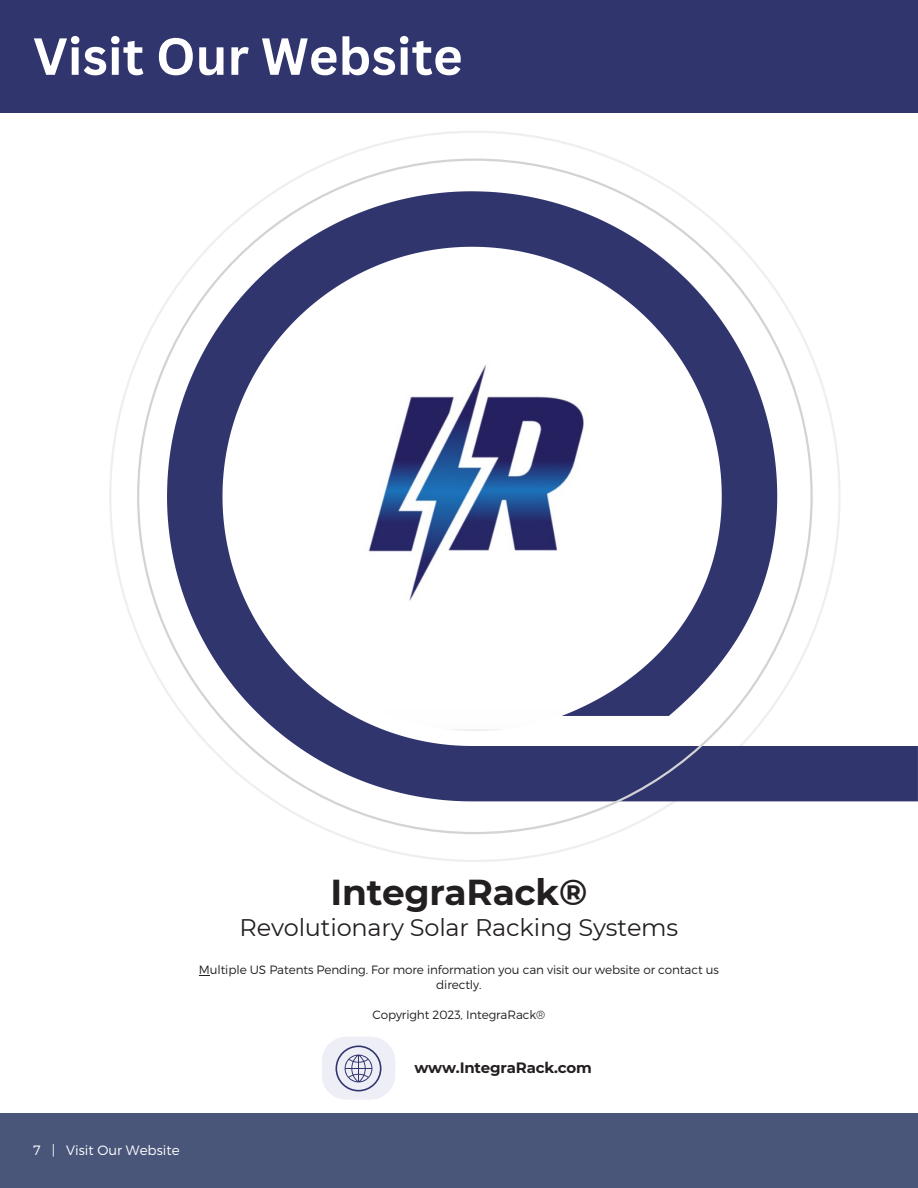
<style>
.page{position:relative;width:918px;height:1188px;background:#fff}
.page>*{position:absolute;margin:0;border:0;box-sizing:border-box;transform-origin:0 0}
.t1{font:700 51px "Canva Sans";color:#fff}
.t2{font:700 36px "Montserrat";letter-spacing:-.01em;color:#231f20}
.t3{font:24px "Montserrat";letter-spacing:-.01em;color:#231f20}
.t4{font:700 15px "Montserrat";letter-spacing:-.015em;color:#231f20}
.t5{font:300 13.5px "Montserrat";color:#fff}
.t6{font:300 12px/15px "Montserrat";letter-spacing:-.01em;color:#231f20;text-align:center}
</style>
<div class="page">
<svg style="left:813px;top:358px;width:105px;height:443px"></svg>
<svg style="left:137px;top:159px;width:676px;height:675px"></svg>
<img style="left:240px;top:262px;width:470px;height:469px;border-radius:50%">
<div style="left:0;top:0;width:918px;height:112px;background:#31356e"></div>
<div style="left:0;top:1114px;width:918px;height:74px;background:#49567a"></div>
<svg style="left:322px;top:1037px;width:73px;height:63px;background:#ddddea"></svg>
<p class="t1" style="left:33px;top:20px;width:431px">Visit Our Website</p>
<p class="t2" style="left:331px;top:870px;width:258px">IntegraRack®</p>
<p class="t3" style="left:240px;top:913px;width:440px">Revolutionary Solar Racking Systems</p>
<p class="t6" style="left:199px;top:962px;width:522px">Multiple US Patents Pending. For more information you can visit our website or contact us directly.</p>
<p class="t6" style="left:372px;top:1007px;width:174px">Copyright 2023, IntegraRack®</p>
<p class="t5" style="left:33px;top:1142px;width:148px">7 | Visit Our Website</p>
<p class="t4" style="left:414px;top:1058px;width:179px">www.IntegraRack.com</p>
</div>
